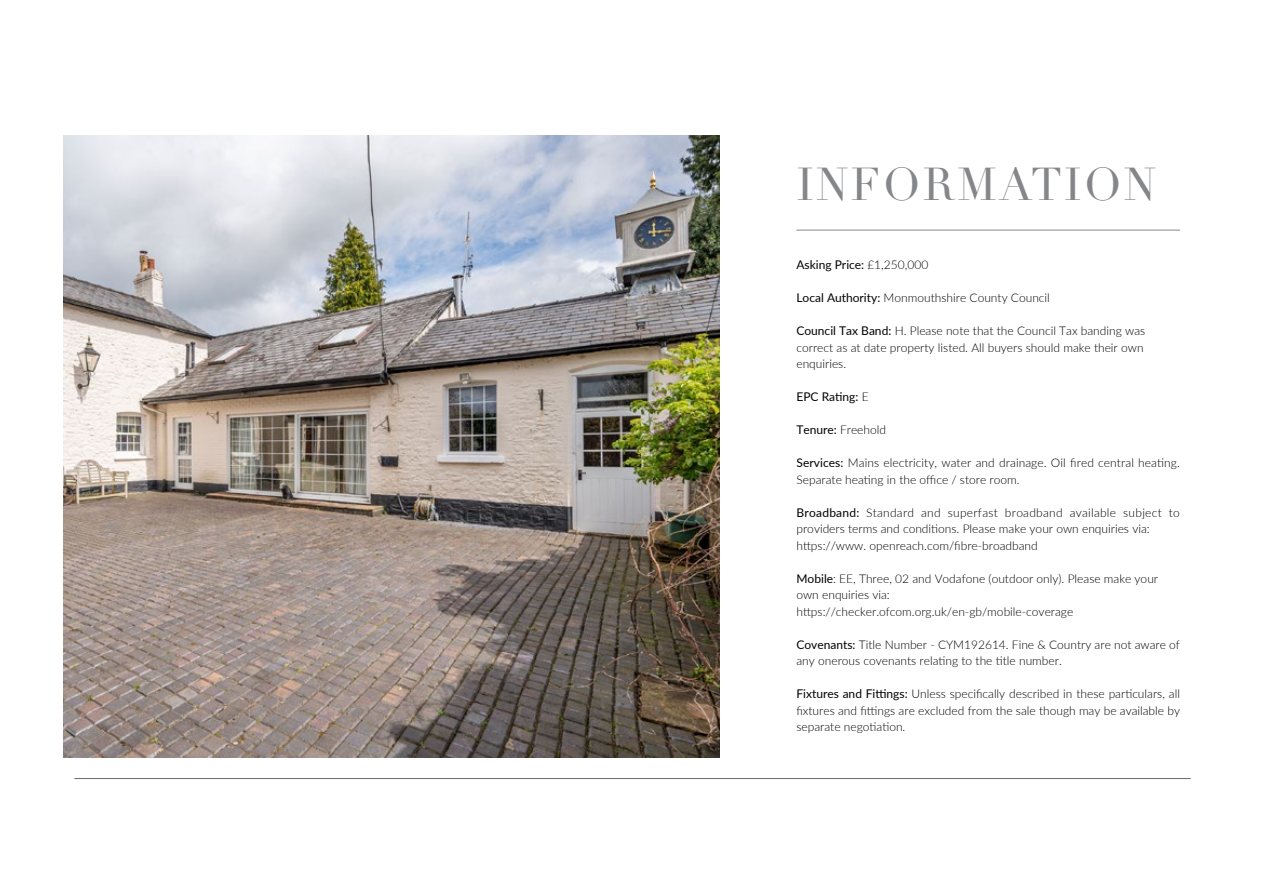
<style>
.page{position:relative;width:1263px;height:893px;background:#fff}
.page>*{position:absolute;margin:0;border:0;box-sizing:border-box;transform-origin:0 0}
.t1{font:45px "Didot";letter-spacing:.05em;color:#858689}
.t2{font:300 12px/16.5px "Lato";color:#000}
.t3{font:12px "Lato";color:#000}
.s1{font-weight:300}
.s2{font-weight:400}
</style>
<div class="page">
<hr style="left:74px;top:778px;width:1117px;height:1px;background:#000">
<hr style="left:796px;top:230px;width:384px;height:1px;background:#858689">
<img style="left:64px;top:135px;width:656px;height:623px">
<h1 class="t1" style="left:796px;top:157px;width:361px">INFORMATION</h1>
<p class="t3" style="left:796px;top:256px;width:133px">Asking Price: <span class="s1">£1,250,000</span></p>
<p class="t2" style="left:796px;top:289px;width:255px"><span class="s2">Local Authority:</span> Monmouthshire County Council</p>
<p class="t2" style="left:796px;top:322px;width:350px"><span class="s2">Council Tax Band:</span> H. Please note that the Council Tax banding was correct as at date property listed. All buyers should make their own enquiries.</p>
<p class="t3" style="left:796px;top:388px;width:74px">EPC Rating: <span class="s1">E</span></p>
<p class="t2" style="left:796px;top:421px;width:91px"><span class="s2">Tenure:</span> Freehold</p>
<p class="t2" style="left:796px;top:454px;width:385px"><span class="s2">Services:</span> Mains electricity, water and drainage. Oil fired central heating.<br>Separate heating in the office / store room.</p>
<p class="t2" style="left:796px;top:504px;width:385px"><span class="s2">Broadband:</span> Standard and superfast broadband available subject to providers terms and conditions. Please make your own enquiries via: https://www. openreach.com/fibre-broadband</p>
<p class="t2" style="left:796px;top:570px;width:363px"><span class="s2">Mobile</span>: EE, Three, 02 and Vodafone (outdoor only). Please make your own enquiries via: https://checker.ofcom.org.uk/en-gb/mobile-coverage</p>
<p class="t2" style="left:796px;top:636px;width:385px"><span class="s2">Covenants:</span> Title Number - CYM192614. Fine &amp; Country are not aware of any onerous covenants relating to the title number.</p>
<p class="t2" style="left:796px;top:685px;width:385px;text-align:justify"><span class="s2">Fixtures and Fittings:</span> Unless specifically described in these particulars, all fixtures and fittings are excluded from the sale though may be available by separate negotiation.</p>
</div>
